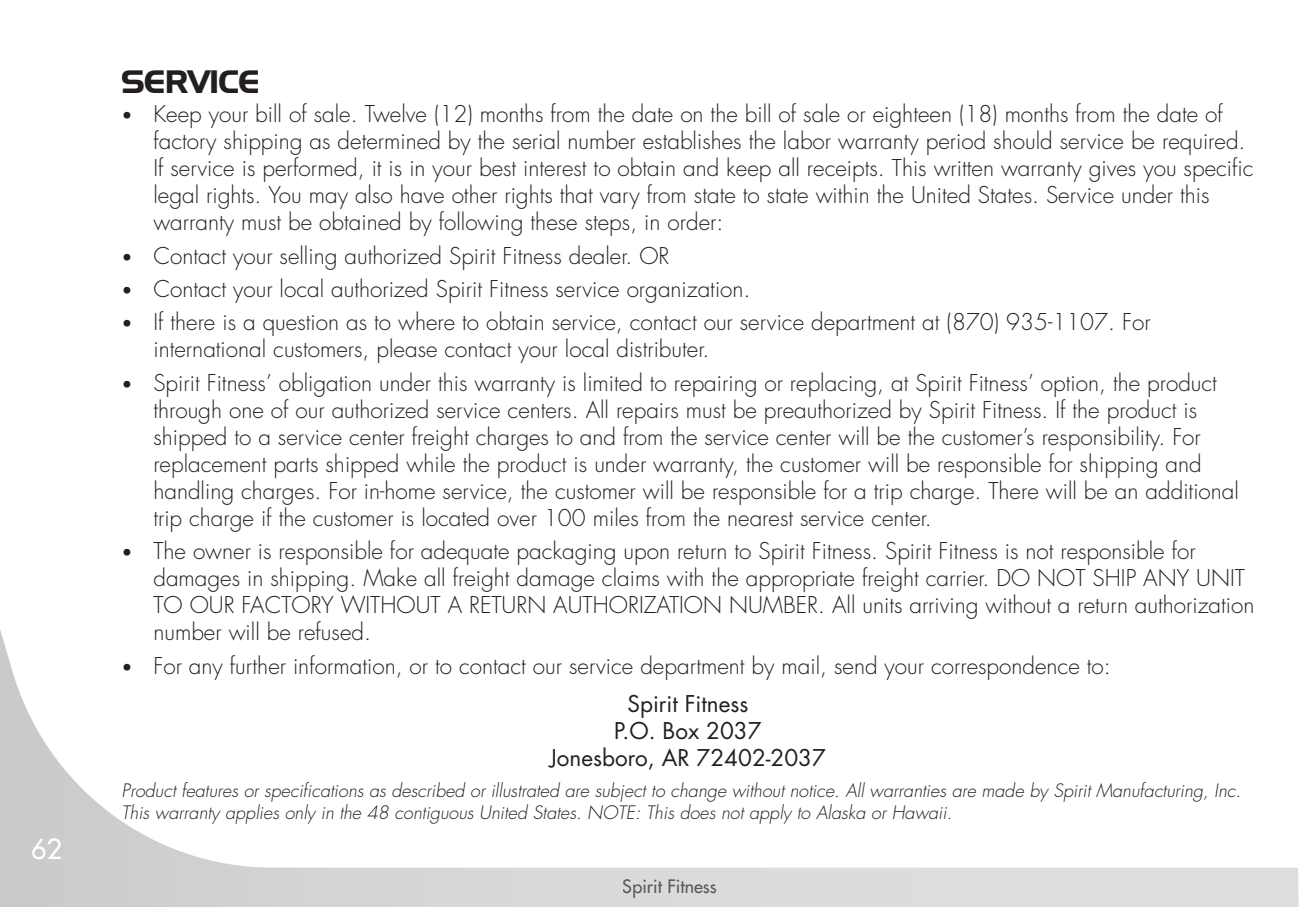
<style>
.page{position:relative;width:1299px;height:907px;background:#fff}
.page>*{position:absolute;margin:0;border:0;box-sizing:border-box;transform-origin:0 0}
.t1{font:700 31.5px "Hanzel";color:#231f20}
.t2{font:500 27px "Futura Std";color:#fff}
.t3{font:300 22.5px/27px "Futura Std";color:#231f20}
.Basic{font:22.5px "Futura Std";color:#231f20}
.t4{font:italic 300 18px "Futura Std";color:#231f20}
.t5{font:500 18px "Futura Std";color:#231f20}
.s1{font-size:18px}
</style>
<div class="page">
<svg style="left:0;top:629px;width:1299px;height:277px"></svg>
<p class="t2" style="left:31px;top:832px;width:33px">62</p>
<p class="t1" style="left:122px;top:63px;width:140px">SERVICE</p>
<p class="t3" style="left:153px;top:101px;width:1102px;text-indent:-32px"><span class="s1">•</span> Keep your bill of sale. Twelve (12) months from the date on the bill of sale or eighteen (18) months from the date of factory shipping as determined by the serial number establishes the labor warranty period should service be required.<br>If service is performed, it is in your best interest to obtain and keep all receipts. This written warranty gives you specific legal rights. You may also have other rights that vary from state to state within the United States. Service under this warranty must be obtained by following these steps, in order:</p>
<p class="t3" style="left:122px;top:242px;width:549px"><span class="s1">•</span> Contact your selling authorized Spirit Fitness dealer. OR</p>
<p class="t3" style="left:122px;top:276px;width:631px"><span class="s1">•</span> Contact your local authorized Spirit Fitness service organization.</p>
<p class="t3" style="left:153px;top:309px;width:999px;text-indent:-32px"><span class="s1">•</span> If there is a question as to where to obtain service, contact our service department at (870) 935-1107. For international customers, please contact your local distributer.</p>
<p class="t3" style="left:153px;top:369px;width:1087px;text-indent:-32px"><span class="s1">•</span> Spirit Fitness’ obligation under this warranty is limited to repairing or replacing, at Spirit Fitness’ option, the product through one of our authorized service centers. All repairs must be preauthorized by Spirit Fitness. If the product is shipped to a service center freight charges to and from the service center will be the customer’s responsibility. For replacement parts shipped while the product is under warranty, the customer will be responsible for shipping and handling charges. For in-home service, the customer will be responsible for a trip charge. There will be an additional trip charge if the customer is located over 100 miles from the nearest service center.</p>
<p class="t3" style="left:153px;top:538px;width:1102px;text-indent:-32px"><span class="s1">•</span> The owner is responsible for adequate packaging upon return to Spirit Fitness. Spirit Fitness is not responsible for damages in shipping. Make all freight damage claims with the appropriate freight carrier. DO NOT SHIP ANY UNIT TO OUR FACTORY WITHOUT A RETURN AUTHORIZATION NUMBER. All units arriving without a return authorization number will be refused.</p>
<p class="t3" style="left:122px;top:652px;width:991px"><span class="s1">•</span> For any further information, or to contact our service department by mail, send your correspondence to:</p>
<p class="Basic" style="left:627px;top:689px;width:122px">Spirit Fitness</p>
<p class="Basic" style="left:614px;top:716px;width:149px">P.O. Box 2037</p>
<p class="Basic" style="left:550px;top:743px;width:278px">Jonesboro, AR 72402-2037</p>
<p class="t4" style="left:122px;top:780px;width:1121px">Product features or specifications as described or illustrated are subject to change without notice. All warranties are made by Spirit Manufacturing, Inc.</p>
<p class="t4" style="left:122px;top:801px;width:832px">This warranty applies only in the 48 contiguous United States. NOTE: This does not apply to Alaska or Hawaii.</p>
<p class="t5" style="left:623px;top:875px;width:96px">Spirit Fitness</p>
</div>
